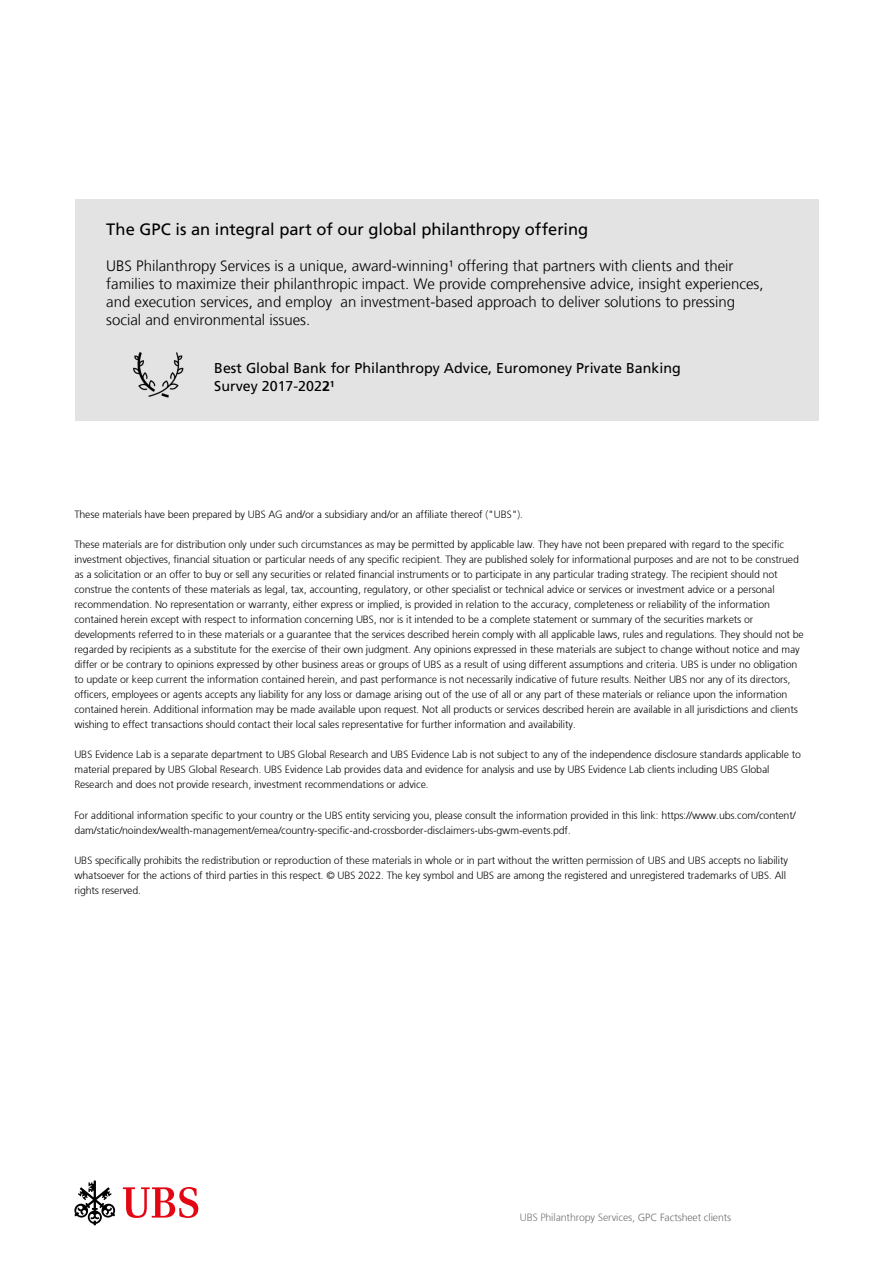
<style>
.page{position:relative;width:893px;height:1263px;background:#fff}
.page>*{position:absolute;margin:0;border:0;box-sizing:border-box;transform-origin:0 0}
.Body_copy___9_5_pt{font:16.5px "Frutiger LT Com";letter-spacing:-.005em;color:#000}
.Page_numbers__9_5_pt{font:300 15px/18px "Frutiger LT Com";color:#000}
.Page_numbers__9_5_pt-2{font:14.25px/18px "Frutiger LT Com";color:#000}
.Body_copy___9_5_pt-2{font:300 10.5px/15px "Frutiger 45";letter-spacing:-.01em;color:#000}
.Body_copy___9_5_pt-3{font:300 10.5px "Frutiger 45";letter-spacing:-.01em;color:#706f6f}
.s1{font-family:"Frutiger 45";font-weight:300}
.s2{font-family:"Frutiger LT Com"}
</style>
<div class="page">
<svg style="left:74px;top:1180px;width:41px;height:45px"></svg>
<svg style="left:123px;top:1187px;width:75px;height:31px"></svg>
<div style="left:75px;top:199px;width:744px;height:222px;background:#e3e3e3"></div>
<img style="left:133px;top:352px;width:51px;height:46px">
<p class="Body_copy___9_5_pt" style="left:106px;top:220px;width:483px">The GPC is an integral part of our global philanthropy offering</p>
<p class="Page_numbers__9_5_pt" style="left:106px;top:257px;width:659px">UBS Philanthropy Services is a unique, award-winning¹ offering that partners with clients and their families to maximize their philanthropic impact. We provide comprehensive advice, insight experiences, and execution services, and employ an investment-based approach to deliver solutions to pressing social and environmental issues.</p>
<p class="Page_numbers__9_5_pt-2" style="left:214px;top:359px;width:468px">Best Global Bank for Philanthropy Advice, Euromoney Private Banking<br>Survey 2017-202<span class="s1">2</span>¹</p>
<p class="Body_copy___9_5_pt-2" style="left:74px;top:507px;width:450px">These materials have been prepared by UBS AG and/or a subsidiary and/or an affiliate thereof ("UBS").</p>
<p class="Body_copy___9_5_pt-2" style="left:74px;top:537px;width:731px">These materials are for distribution only under such circumstances as may be permitted by applicable law. They have not been prepared with regard to the specific investment objectives, financial situation or particular needs of any specific recipient. They are published solely for informational purposes and are not to be construed as a solicitation or an offer to buy or sell any securities or related financial instruments or to participate in any particular trading strategy. The recipient should not construe the contents of these materials as legal, tax, accounting, regulatory, or other specialist or technical advice or services or investment advice or a personal recommendation. No representation or warranty, either express or implied, is provided in relation to the accuracy, completeness or reliability of the information contained herein except with respect to information concerning UBS, nor is it intended to be a complete statement or summary of the securities markets or developments referred to in these materials or a guarantee that the services described herein comply with all applicable laws, rules and regulations. They should not be regarded by recipients as a substitute for the exercise of their own judgment. Any opinions expressed in these materials are subject to change without notice and may differ or be contrary to opinions expressed by other business areas or groups of UBS as a result of using different assumptions and criteria. UBS is under no obligation to update or keep current the information contained herein, and past performance is not necessarily indicative of future results. Neither UBS nor any of its directors, officers, employees or agents accepts any liability for any loss or damage arising out of the use of all or any part of these materials or reliance upon the information contained herein. Additional information may be made available upon request. Not all products or services described herein are available in all jurisdictions and clients wishing to effect transactions should contact their local sales representative for further information and availability.</p>
<p class="Body_copy___9_5_pt-2" style="left:74px;top:747px;width:728px">UBS Evidence Lab is a separate department to UBS Global Research and UBS Evidence Lab is not subject to any of the independence disclosure standards applicable to material prepared by UBS Global Research. UBS Evidence Lab provides data and evidence for analysis and use by UBS Evidence Lab clients including UBS Global<br>Research and does not provide research, investment recommendations or advice.</p>
<p class="Body_copy___9_5_pt-2" style="left:74px;top:807px;width:723px">For additional information specific to your country or the UBS entity servicing you, please consult the information provided in this link: https://www.ubs.com/content/ dam/static/noindex/wealth-management/emea/country-specific-and-crossborder-disclaimers-ubs-gwm-events.pdf.</p>
<p class="Body_copy___9_5_pt-2" style="left:74px;top:852px;width:715px">UBS specifically prohibits the redistribution or reproduction of these materials in whole or in part without the written permission of UBS and UBS accepts no liability whatsoever for the actions of third parties in this respect. © UBS 2022. The key symbol and UBS are among the registered and unregistered trademarks of UBS. All rights reserved.</p>
<p class="Body_copy___9_5_pt-3" style="left:520px;top:1211px;width:213px">UBS Philanthropy Services, <span class="s2">GPC Factsheet clients</span></p>
</div>
